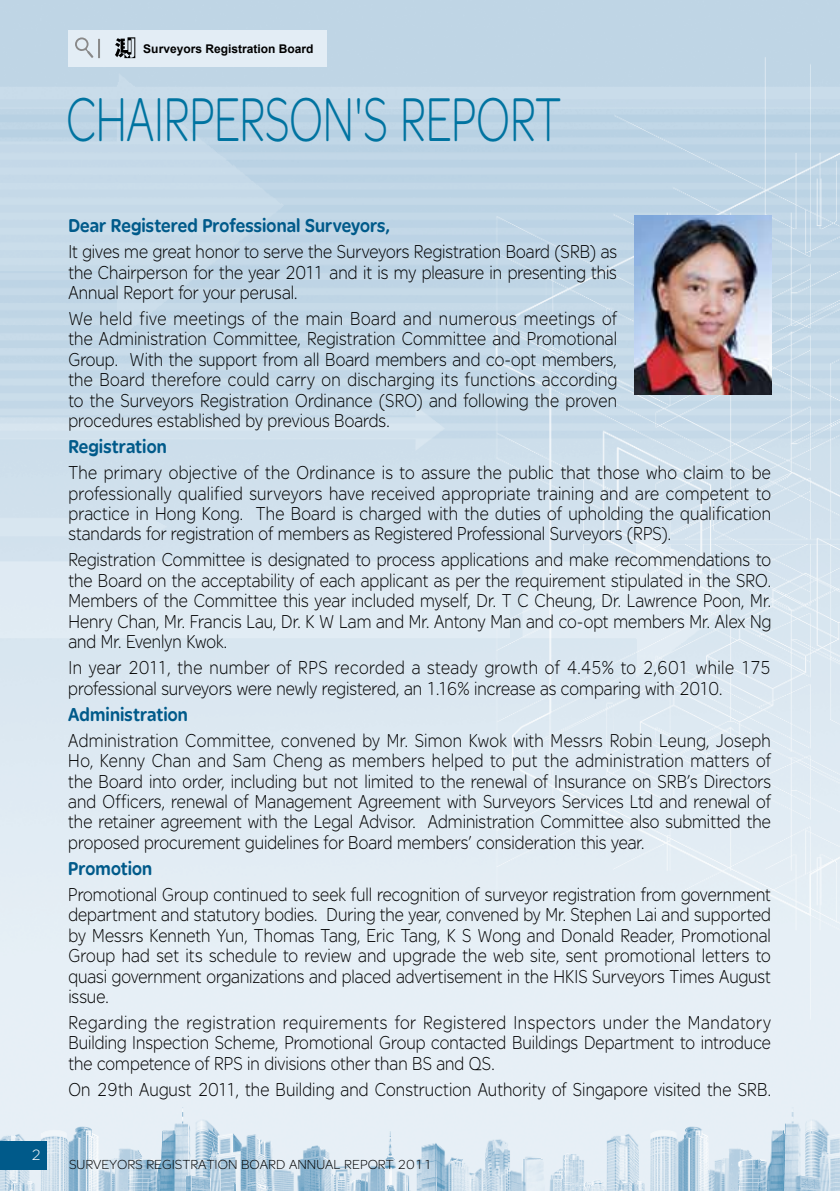
<style>
.page{position:relative;width:840px;height:1191px;background:#fff}
.page>*{position:absolute;margin:0;border:0;box-sizing:border-box;transform-origin:0 0}
.t1{font:300 66px "SE Optimist";letter-spacing:-.005em;color:#0073a0;scale:.7 1}
.t2{font:300 20px/20.4px "SE Optimist";letter-spacing:.005em;color:#000;text-align:justify;scale:.86 1}
.t3{font:900 20px "SE Optimist";letter-spacing:.005em;color:#005a8a;scale:.86 1}
.t4{font:300 16px "SE Optimist";color:#fff}
.t5{font:300 14px "SE Optimist";color:#000}
.t6{font:700 12px "Arial";color:#000}
</style>
<div class="page">
<img style="left:0;top:0;width:839px;height:1191px">
<div style="left:69px;top:30px;width:257px;height:37px;background:#e3edf5"></div>
<div style="left:0;top:1141px;width:47px;height:28px;background:#005a8a"></div>
<svg style="left:115px;top:37px;width:20px;height:21px"></svg>
<svg style="left:75px;top:37px;width:25px;height:21px"></svg>
<img style="left:633px;top:215px;width:138px;height:180px">
<p class="t6" style="left:143px;top:42px;width:172px">Surveyors Registration Board</p>
<h1 class="t1" style="left:66px;top:83px;width:708px">Chairperson's Report</h1>
<p class="t4" style="left:31px;top:1146px;width:11px">2</p>
<p class="t3" style="left:68px;top:214px;width:375px">Dear Registered Professional Surveyors,</p>
<p class="t2" style="left:68px;top:241px;width:639px">It gives me great honor to serve the Surveyors Registration Board (SRB) as the Chairperson for the year 2011 and it is my pleasure in presenting this Annual Report for your perusal.</p>
<p class="t2" style="left:68px;top:308px;width:639px">We held five meetings of the main Board and numerous meetings of the Administration Committee, Registration Committee and Promotional Group. With the support from all Board members and co-opt members, the Board therefore could carry on discharging its functions according to the Surveyors Registration Ordinance (SRO) and following the proven procedures established by previous Boards.</p>
<p class="t3" style="left:68px;top:435px;width:116px">Registration</p>
<p class="t2" style="left:68px;top:462px;width:818px">The primary objective of the Ordinance is to assure the public that those who claim to be professionally qualified surveyors have received appropriate training and are competent to practice in Hong Kong. The Board is charged with the duties of upholding the qualification standards for registration of members as Registered Professional Surveyors (RPS).</p>
<p class="t2" style="left:68px;top:549px;width:818px">Registration Committee is designated to process applications and make recommendations to the Board on the acceptability of each applicant as per the requirement stipulated in the SRO.<br>Members of the Committee this year included myself, Dr. T C Cheung, Dr. Lawrence Poon, Mr.<br>Henry Chan, Mr. Francis Lau, Dr. K W Lam and Mr. Antony Man and co-opt members Mr. Alex Ng and Mr. Evenlyn Kwok.</p>
<p class="t2" style="left:68px;top:657px;width:818px">I n year 2011, the number of RPS recorded a steady growth of 4.45% to 2,601 while 175 professional surveyors were newly registered, an 1.16% increase as comparing with 2010.</p>
<p class="t3" style="left:68px;top:702px;width:140px">Administration</p>
<p class="t2" style="left:68px;top:730px;width:818px">Administration Committee, convened by Mr. Simon Kwok with Messrs Robin Leung, Joseph Ho, Kenny Chan and Sam Cheng as members helped to put the administration matters of the Board into order, including but not limited to the renewal of I nsurance on SRB’s Directors and Officers, renewal of Management Agreement with Surveyors Services Ltd and renewal of the retainer agreement with the Legal Advisor. Administration Committee also submitted the proposed procurement guidelines for Board members’ consideration this year.</p>
<p class="t3" style="left:68px;top:857px;width:99px">Promotion</p>
<p class="t2" style="left:68px;top:884px;width:818px">Promotional Group continued to seek full recognition of surveyor registration from government department and statutory bodies. During the year, convened by Mr. Stephen Lai and supported by Messrs Kenneth Yun, Thomas Tang, Eric Tang, K S Wong and Donald Reader, Promotional Group had set its schedule to review and upgrade the web site, sent promotional letters to quasi government organizations and placed advertisement in the HKI S Surveyors Times August issue.</p>
<p class="t2" style="left:68px;top:1012px;width:818px">Regarding the registration requirements for Registered I nspectors under the Mandatory Building I nspection Scheme, Promotional Group contacted Buildings Department to introduce the competence of RPS in divisions other than BS and QS.</p>
<p class="t2" style="left:68px;top:1079px;width:818px">On 29th August 2011, the Building and Construction Authority of Singapore visited the SRB.</p>
<p class="t5" style="left:69px;top:1156px;width:364px">Surveyors Registration Board Annual Report 2011</p>
</div>
